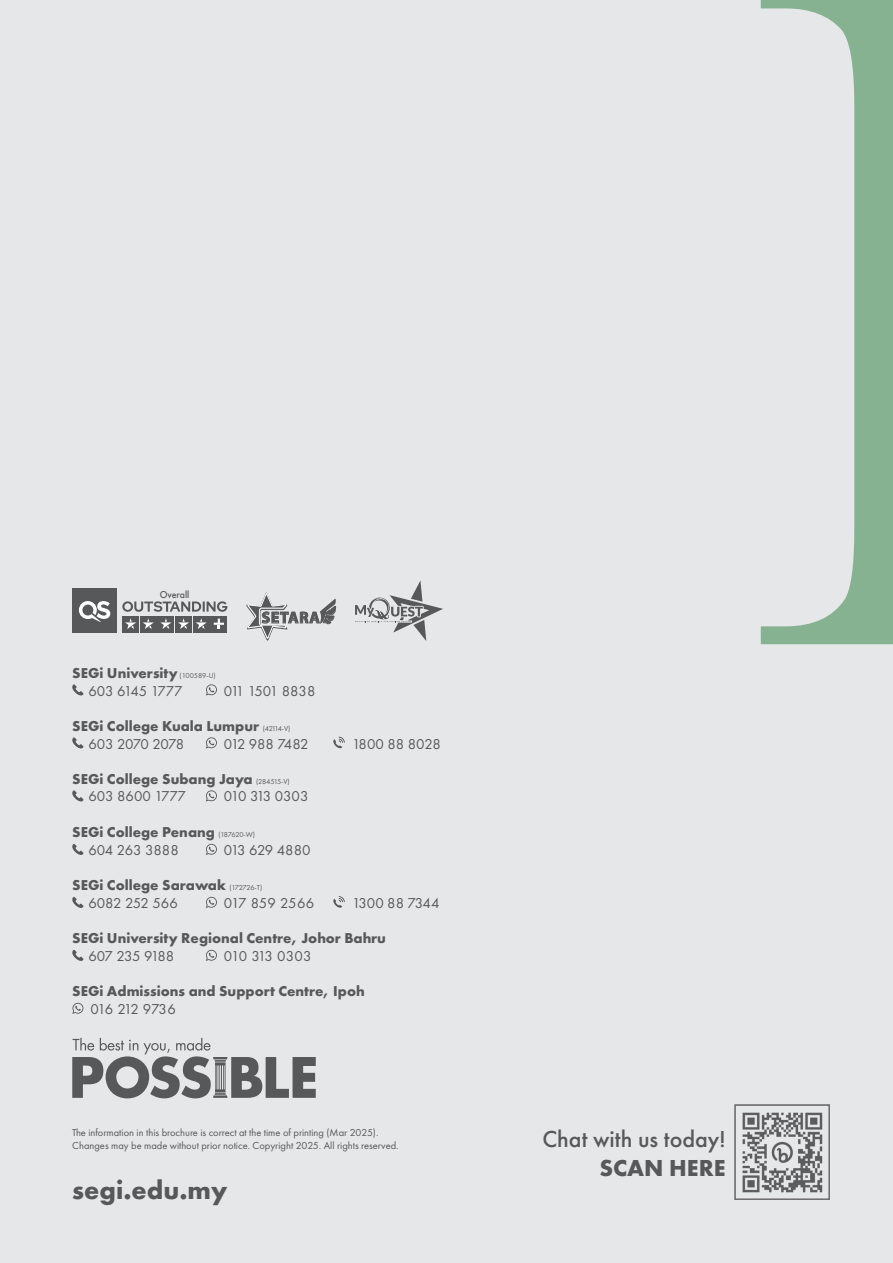
<style>
.page{position:relative;width:893px;height:1263px;background:#e6e7e9}
.page>*{position:absolute;margin:0;border:0;box-sizing:border-box;transform-origin:0 0}
.t1{font:700 27px "Futura PT";color:#57585a}
.t2{font:500 24px "Futura PT";color:#57585a}
.t3{font:700 24px "Futura PT";color:#57585a}
.t4{font:700 14.85px "Futura PT";color:#57585a}
.t5{font:14.85px "Futura PT";letter-spacing:-.015em;color:#57585a}
.t6{font:14.85px "Futura PT";letter-spacing:-.04em;color:#57585a}
.t7{font:14.85px "Futura PT";letter-spacing:-.05em;color:#57585a}
.t8{font:14.85px "Futura PT";letter-spacing:-.065em;color:#57585a}
.t9{font:14.85px "Futura PT";letter-spacing:-.035em;color:#57585a}
.t10{font:14.85px "Futura PT";letter-spacing:-.045em;color:#57585a}
.t11{font:14.85px "Futura PT";letter-spacing:-.08em;color:#57585a}
.t12{font:10.5px "Futura PT";color:#57585a}
.t13{font:500 10.5px "Futura PT";color:#57585a;scale:.95 1}
.s1{font-weight:400;font-size:7.5px}
</style>
<div class="page">
<svg style="left:72px;top:1038px;width:244px;height:60px"></svg>
<div style="left:72px;top:588px;width:45px;height:45px;background:#57585a"></div>
<svg style="left:79px;top:601px;width:31px;height:21px"></svg>
<div style="left:193px;top:616px;width:16px;height:16px;background:#57585a"></div>
<svg style="left:196px;top:618px;width:11px;height:11px"></svg>
<div style="left:175px;top:616px;width:17px;height:16px;background:#57585a"></div>
<svg style="left:178px;top:618px;width:11px;height:11px"></svg>
<div style="left:158px;top:616px;width:16px;height:16px;background:#57585a"></div>
<svg style="left:160px;top:618px;width:12px;height:11px"></svg>
<div style="left:140px;top:616px;width:17px;height:16px;background:#57585a"></div>
<svg style="left:143px;top:618px;width:11px;height:11px"></svg>
<div style="left:122px;top:616px;width:17px;height:16px;background:#57585a"></div>
<svg style="left:125px;top:618px;width:11px;height:11px"></svg>
<div style="left:211px;top:616px;width:16px;height:16px;background:#57585a"></div>
<svg style="left:214px;top:619px;width:10px;height:10px"></svg>
<svg style="left:122px;top:601px;width:105px;height:11px"></svg>
<svg style="left:246px;top:592px;width:91px;height:48px"></svg>
<svg style="left:72px;top:684px;width:12px;height:12px"></svg>
<svg style="left:206px;top:684px;width:11px;height:11px"></svg>
<svg style="left:72px;top:737px;width:12px;height:12px"></svg>
<svg style="left:206px;top:737px;width:11px;height:11px"></svg>
<svg style="left:333px;top:737px;width:12px;height:11px"></svg>
<svg style="left:72px;top:790px;width:12px;height:12px"></svg>
<svg style="left:206px;top:790px;width:11px;height:11px"></svg>
<svg style="left:72px;top:844px;width:12px;height:11px"></svg>
<svg style="left:206px;top:844px;width:11px;height:11px"></svg>
<svg style="left:72px;top:897px;width:12px;height:11px"></svg>
<svg style="left:206px;top:897px;width:11px;height:11px"></svg>
<svg style="left:333px;top:896px;width:12px;height:12px"></svg>
<svg style="left:72px;top:950px;width:12px;height:11px"></svg>
<svg style="left:206px;top:950px;width:11px;height:11px"></svg>
<svg style="left:72px;top:1003px;width:11px;height:11px"></svg>
<svg style="left:355px;top:580px;width:88px;height:61px"></svg>
<svg style="left:734px;top:1104px;width:96px;height:96px"></svg>
<svg style="left:761px;top:0;width:132px;height:644px"></svg>
<p class="t13" style="left:160px;top:588px;width:33px">Overall</p>
<p class="t4" style="left:72px;top:663px;width:145px">SEGi University <span class="s1">(100589-U)</span></p>
<p class="t5" style="left:88px;top:682px;width:96px">603 6145 1777</p>
<p class="t7" style="left:224px;top:682px;width:93px">011 1501 8838</p>
<p class="t4" style="left:72px;top:716px;width:220px">SEGi College Kuala Lumpur <span class="s1">(42114-V)</span></p>
<p class="t6" style="left:88px;top:735px;width:97px">603 2070 2078</p>
<p class="t6" style="left:224px;top:735px;width:86px">012 988 7482</p>
<p class="t5" style="left:352px;top:735px;width:90px">1800 88 8028</p>
<p class="t4" style="left:72px;top:769px;width:219px">SEGi College Subang Jaya <span class="s1">(284515-V)</span></p>
<p class="t5" style="left:88px;top:788px;width:99px">603 8600 1777</p>
<p class="t8" style="left:224px;top:788px;width:86px">010 313 0303</p>
<p class="t4" style="left:72px;top:823px;width:184px">SEGi College Penang <span class="s1">(187620-W)</span></p>
<p class="t5" style="left:88px;top:841px;width:92px">604 263 3888</p>
<p class="t9" style="left:224px;top:841px;width:88px">013 629 4880</p>
<p class="t4" style="left:72px;top:875px;width:192px">SEGi College Sarawak <span class="s1">(172726-T)</span></p>
<p class="t5" style="left:88px;top:894px;width:91px">6082 252 566</p>
<p class="t5" style="left:224px;top:894px;width:92px">017 859 2566</p>
<p class="t5" style="left:352px;top:894px;width:89px">1300 88 7344</p>
<p class="t4" style="left:72px;top:928px;width:315px">SEGi University Regional Centre, Johor Bahru</p>
<p class="t6" style="left:88px;top:947px;width:87px">607 235 9188</p>
<p class="t10" style="left:224px;top:947px;width:89px">010 313 0303</p>
<p class="t4" style="left:72px;top:981px;width:294px">SEGi Admissions and Support Centre, Ipoh</p>
<p class="t11" style="left:90px;top:1000px;width:87px">016 212 9736</p>
<p class="t12" style="left:72px;top:1127px;width:308px">The information in this brochure is correct at the time of printing (Mar 2025).</p>
<p class="t12" style="left:72px;top:1139px;width:328px">Changes may be made without prior notice. Copyright 2025. All rights reserved.</p>
<p class="t2" style="left:542px;top:1124px;width:185px">Chat with us today!</p>
<p class="t3" style="left:599px;top:1152px;width:128px">SCAN HERE</p>
<p class="t1" style="left:72px;top:1172px;width:157px">segi.edu.my</p>
</div>
